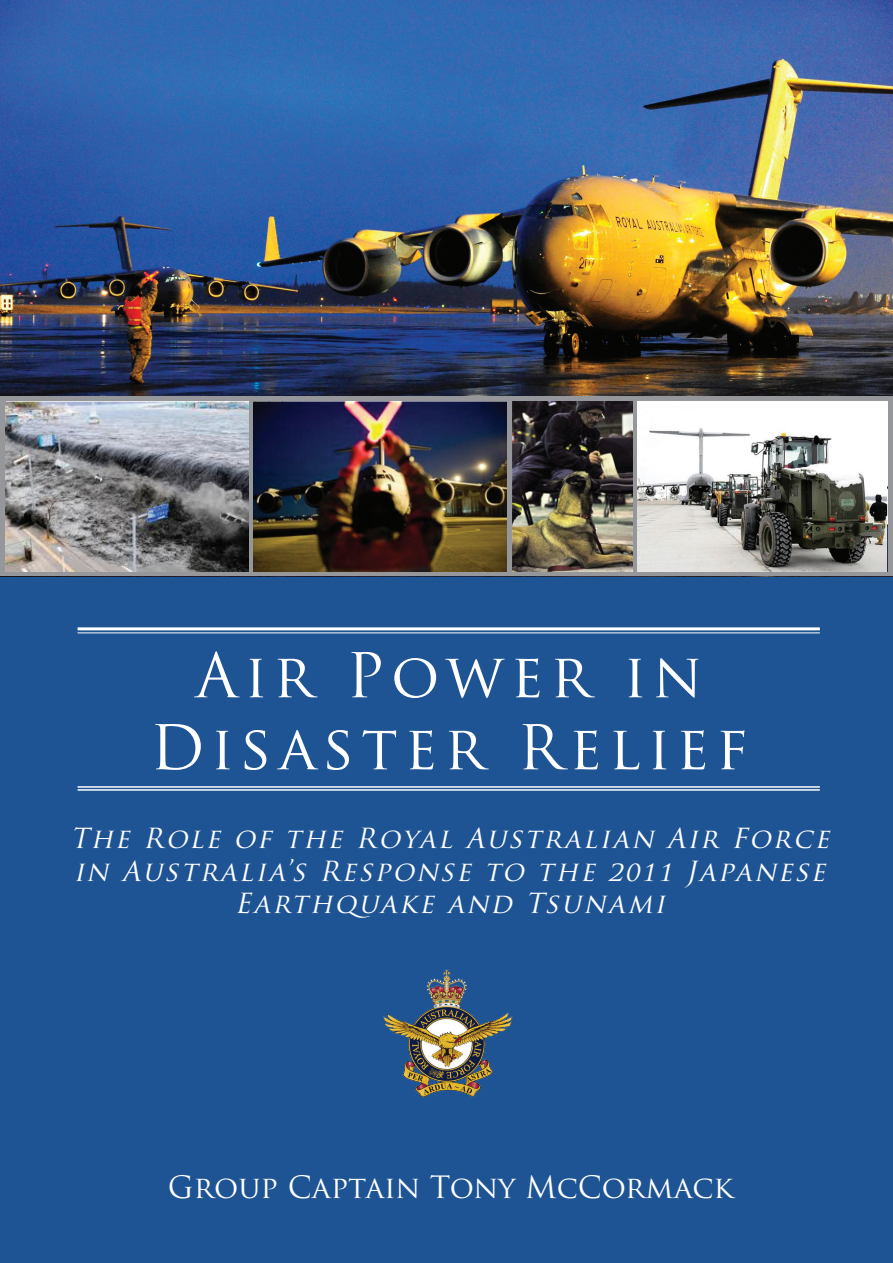
<style>
.page{position:relative;width:893px;height:1263px;background:#fff}
.page>*{position:absolute;margin:0;border:0;box-sizing:border-box;transform-origin:0 0}
.t1{font:60px/72px "Trajan Pro";letter-spacing:.11em;color:#fff;text-align:center}
.t2{font:30px "Trajan Pro";color:#fff}
.t3{font:italic 27px/32.4px "Trajan Pro";letter-spacing:.085em;color:#fff;text-align:center}
</style>
<div class="page">
<img style="left:0;top:0;width:893px;height:577px">
<div style="left:0;top:577px;width:893px;height:686px;background:#1e5494"></div>
<svg style="left:0;top:397px;width:893px;height:179px;background:#929395"></svg>
<img style="left:5px;top:401px;width:243px;height:170px">
<img style="left:254px;top:401px;width:253px;height:170px">
<img style="left:638px;top:401px;width:250px;height:170px">
<img style="left:513px;top:401px;width:119px;height:170px">
<hr style="left:78px;top:627px;width:742px;height:3px;background:#fff">
<hr style="left:78px;top:632px;width:742px;height:1px;background:#fff">
<hr style="left:78px;top:786px;width:742px;height:2px;background:#fff">
<hr style="left:78px;top:789px;width:742px;height:2px;background:#fff">
<img style="left:383px;top:969px;width:130px;height:129px">
<h1 class="t1" style="left:150px;top:639px;width:600px">Air Power in<br>Disaster Relief</h1>
<p class="t3" style="left:70px;top:822px;width:768px">The Role of the Royal Australian Air Force in Australia’s Response to the 2011 Japanese<br>Earthquake and Tsunami</p>
<p class="t2" style="left:168px;top:1168px;width:567px">Group Captain Tony McCormack</p>
</div>
